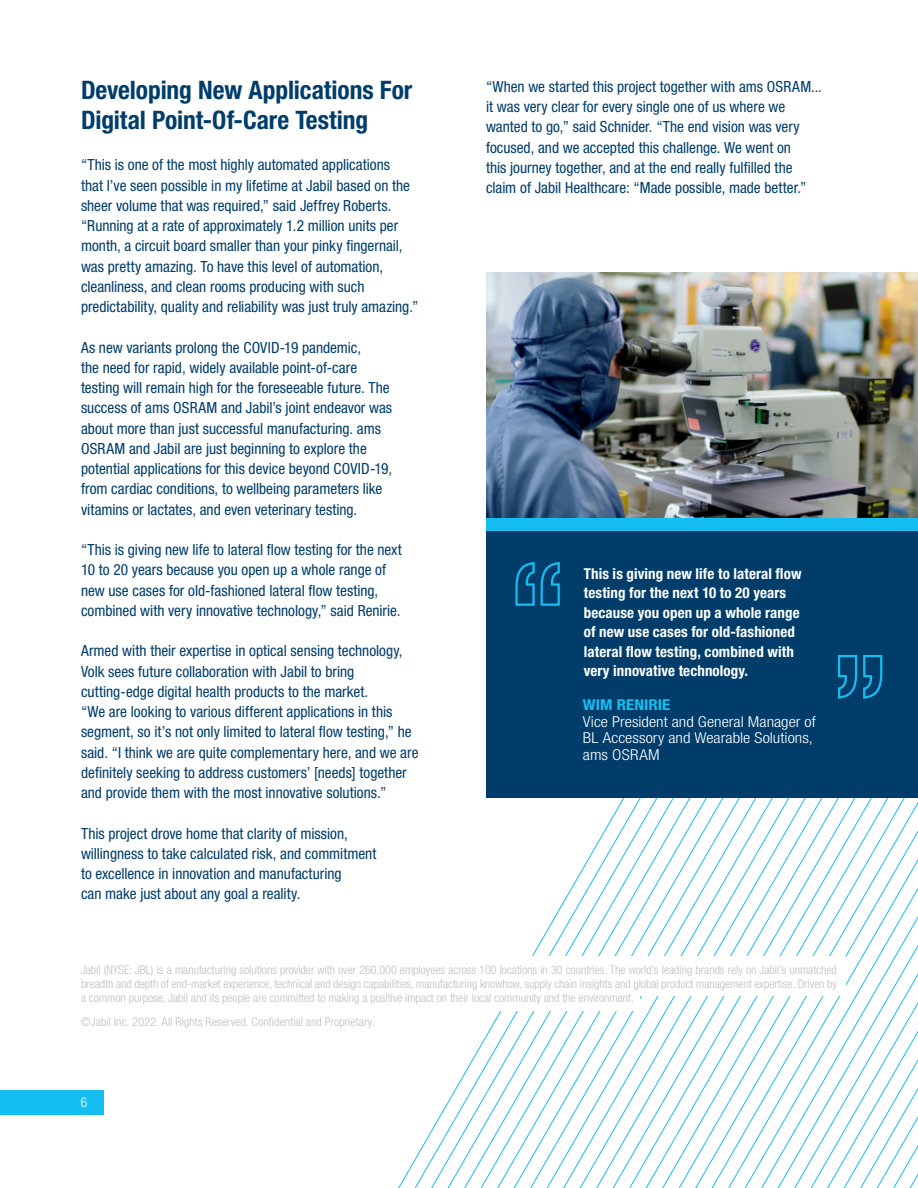
<style>
.page{position:relative;width:918px;height:1188px;background:#fff}
.page>*{position:absolute;margin:0;border:0;box-sizing:border-box;transform-origin:0 0}
.t1{font:700 condensed 25.5px/30px "Helvetica Neue LT Std";letter-spacing:-.005em;color:#003d6b}
.t2{font:condensed 15.3px/20.2px "Helvetica Neue LT Std";color:#003d6b}
.t3{font:700 condensed 15px/19.5px "Helvetica Neue LT Std";letter-spacing:.005em;color:#fff}
.t4{font:300 condensed 15px/16.5px "Helvetica Neue LT Std";color:#fff;scale:1.12 1}
.t5{font:700 condensed 15px "Helvetica Neue LT Std";letter-spacing:.005em;color:#15bef0;scale:1.12 1}
.t6{font:300 condensed 13.5px "Helvetica Neue LT Std";color:#fff}
.t7{font:300 condensed 12px/14.4px "Helvetica Neue LT Std";color:#bcbec0;text-align:justify}
</style>
<div class="page">
<svg style="left:717px;top:798px;width:17px;height:390px"></svg>
<svg style="left:734px;top:798px;width:16px;height:390px"></svg>
<svg style="left:750px;top:798px;width:17px;height:390px"></svg>
<svg style="left:767px;top:798px;width:16px;height:390px"></svg>
<svg style="left:783px;top:798px;width:17px;height:390px"></svg>
<svg style="left:800px;top:798px;width:16px;height:390px"></svg>
<svg style="left:816px;top:798px;width:17px;height:390px"></svg>
<div style="left:0;top:1090px;width:103px;height:24px;background:#15bef0"></div>
<img style="left:486px;top:272px;width:432px;height:246px">
<div style="left:486px;top:518px;width:432px;height:13px;background:#15bef0"></div>
<div style="left:0;top:957px;width:845px;height:39px;background:#fff"></div>
<div style="left:486px;top:531px;width:432px;height:267px;background:#003d6b"></div>
<svg style="left:515px;top:562px;width:45px;height:44px"></svg>
<svg style="left:837px;top:282px;width:81px;height:906px"></svg>
<h1 class="t1" style="left:81px;top:75px;width:333px">Developing New Applications For<br>Digital Point-Of-Care Testing</h1>
<p class="t2" style="left:486px;top:76px;width:337px">“When we started this project together with ams OSRAM... it was very clear for every single one of us where we wanted to go,” said Schnider. “The end vision was very focused, and we accepted this challenge. We went on<br>this journey together, and at the end really fulfilled the claim of Jabil Healthcare: “Made possible, made better.”</p>
<p class="t2" style="left:81px;top:155px;width:339px">“This is one of the most highly automated applications<br>that I’ve seen possible in my lifetime at Jabil based on the sheer volume that was required,” said Jeffrey Roberts. “Running at a rate of approximately 1.2 million units per month, a circuit board smaller than your pinky fingernail, was pretty amazing. To have this level of automation, cleanliness, and clean rooms producing with such predictability, quality and reliability was just truly amazing.”</p>
<p class="t2" style="left:81px;top:337px;width:313px">As new variants prolong the COVID-19 pandemic,<br>the need for rapid, widely available point-of-care testing will remain high for the foreseeable future. The success of ams OSRAM and Jabil’s joint endeavor was about more than just successful manufacturing. ams OSRAM and Jabil are just beginning to explore the potential applications for this device beyond COVID-19, from cardiac conditions, to wellbeing parameters like vitamins or lactates, and even veterinary testing.</p>
<p class="t2" style="left:81px;top:539px;width:322px">“This is giving new life to lateral flow testing for the next 10 to 20 years because you open up a whole range of new use cases for old-fashioned lateral flow testing, combined with very innovative technology,” said Renirie.</p>
<p class="t2" style="left:81px;top:641px;width:339px">Armed with their expertise in optical sensing technology, Volk sees future collaboration with Jabil to bring cutting-edge digital health products to the market.<br>“We are looking to various different applications in this segment, so it’s not only limited to lateral flow testing,” he said. “I think we are quite complementary here, and we are definitely seeking to address customers’ [needs] together and provide them with the most innovative solutions.”</p>
<p class="t2" style="left:81px;top:823px;width:297px">This project drove home that clarity of mission, willingness to take calculated risk, and commitment to excellence in innovation and manufacturing<br>can make just about any goal a reality.</p>
<p class="t3" style="left:584px;top:564px;width:219px">This is giving new life to lateral flow testing for the next 10 to 20 years because you open up a whole range of new use cases for old-fashioned lateral flow testing, combined with very innovative technology.</p>
<p class="t5" style="left:583px;top:696px;width:80px">WIM RENIRIE</p>
<p class="t4" style="left:583px;top:713px;width:209px">Vice President and General Manager of<br>BL Accessory and Wearable Solutions, ams OSRAM</p>
<p class="t7" style="left:81px;top:962px;width:757px">Jabil (NYSE: JBL) is a manufacturing solutions provider with over 260,000 employees across 100 locations in 30 countries. The world’s leading brands rely on Jabil’s unmatched breadth and depth of end-market experience, technical and design capabilities, manufacturing knowhow, supply chain insights and global product management expertise. Driven by a common purpose, Jabil and its people are committed to making a positive impact on their local community and the environment.</p>
<p class="t7" style="left:81px;top:1014px;width:296px">©Jabil Inc. 2022. All Rights Reserved. Confidential and Proprietary.</p>
<p class="t6" style="left:81px;top:1095px;width:8px">6</p>
</div>
